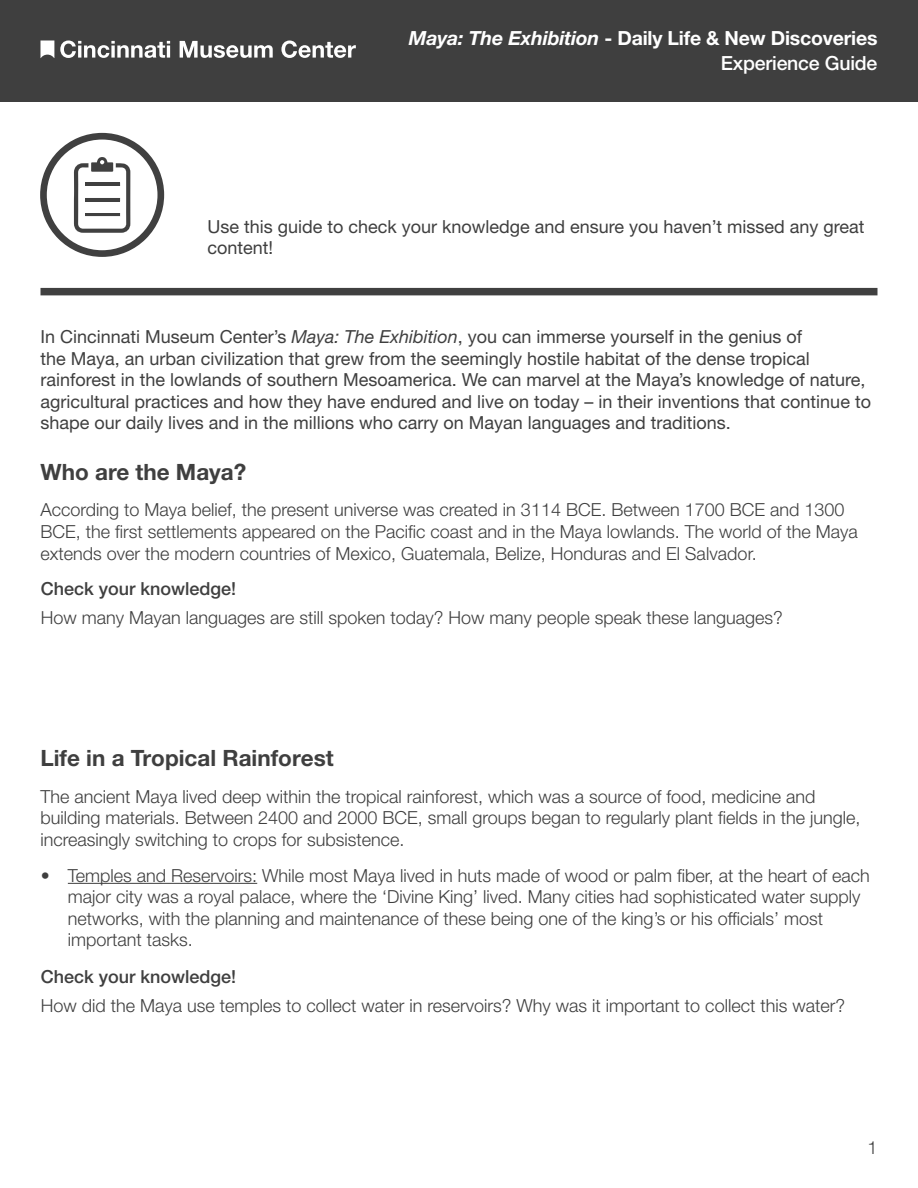
<style>
.page{position:relative;width:918px;height:1188px;background:#fff}
.page>*{position:absolute;margin:0;border:0;box-sizing:border-box;transform-origin:0 0}
.t1{font:700 22.5px "Helvetica Neue LT Std";color:#3f3f3f}
.t2{font:700 19.5px "Helvetica Neue LT Std";letter-spacing:-.01em;color:#fff}
.t3{font:500 19.5px "Helvetica Neue LT Std";letter-spacing:-.01em;color:#fff}
.t4{font:300 18px/21.6px "Helvetica Neue LT Std";color:#3f3f3f}
.t5{font:18px/21.6px "Helvetica Neue LT Std";color:#3f3f3f}
.t6{font:500 18px "Helvetica Neue LT Std";color:#3f3f3f}
.s1{font-style:italic}
.s2{font-weight:500}
</style>
<div class="page">
<div style="left:0;top:0;width:918px;height:102px;background:#3f3f3f"></div>
<svg style="left:41px;top:40px;width:13px;height:18px"></svg>
<svg style="left:60px;top:40px;width:110px;height:18px"></svg>
<svg style="left:180px;top:41px;width:93px;height:17px"></svg>
<svg style="left:281px;top:40px;width:75px;height:18px"></svg>
<div style="left:40px;top:288px;width:838px;height:7px;background:#404040"></div>
<hr style="left:68px;top:883px;width:189px;height:1px;background:#3f3f3f">
<svg style="left:40px;top:133px;width:124px;height:124px"></svg>
<hr style="left:85px;top:213px;width:35px;height:3px;background:#404040">
<hr style="left:85px;top:183px;width:35px;height:3px;background:#404040">
<hr style="left:85px;top:198px;width:35px;height:3px;background:#404040">
<p class="t2" style="left:409px;top:26px;width:470px"><span class="s1">Maya: The Exhibition</span> - Daily Life &amp; New Discoveries</p>
<p class="t3" style="left:721px;top:51px;width:158px">Experience Guide</p>
<p class="t5" style="left:207px;top:215px;width:659px">Use this guide to check your knowledge and ensure you haven’t missed any great content!</p>
<p class="t5" style="left:40px;top:325px;width:832px">In Cincinnati Museum Center’s <span class="s1">Maya: The Exhibition</span>, you can immerse yourself in the genius of<br>the Maya, an urban civilization that grew from the seemingly hostile habitat of the dense tropical rainforest in the lowlands of southern Mesoamerica. We can marvel at the Maya’s knowledge of nature, agricultural practices and how they have endured and live on today – in their inventions that continue to shape our daily lives and in the millions who carry on Mayan languages and traditions.</p>
<p class="t1" style="left:40px;top:458px;width:207px">Who are the Maya?</p>
<p class="t4" style="left:40px;top:499px;width:819px">According to Maya belief, the present universe was created in 3114 BCE. Between 1700 BCE and 1300<br>BCE, the first settlements appeared on the Pacific coast and in the Maya lowlands. The world of the Maya extends over the modern countries of Mexico, Guatemala, Belize, Honduras and El Salvador.</p>
<p class="t4" style="left:41px;top:574px;width:743px;line-height:28.7px"><span class="s2">Check your knowledge!<br></span>How many Mayan languages are still spoken today? How many people speak these languages?</p>
<p class="t1" style="left:41px;top:744px;width:295px">Life in a Tropical Rainforest</p>
<p class="t4" style="left:41px;top:785px;width:821px">The ancient Maya lived deep within the tropical rainforest, which was a source of food, medicine and building materials. Between 2400 and 2000 BCE, small groups began to regularly plant fields in the jungle, increasingly switching to crops for subsistence.</p>
<p class="t4" style="left:68px;top:864px;width:803px;text-indent:-27px">• Temples and Reservoirs: While most Maya lived in huts made of wood or palm fiber, at the heart of each major city was a royal palace, where the ‘Divine King’ lived. Many cities had sophisticated water supply networks, with the planning and maintenance of these being one of the king’s or his officials’ most important tasks.</p>
<p class="t6" style="left:41px;top:966px;width:197px">Check your knowledge!</p>
<p class="t4" style="left:41px;top:994px;width:806px">How did the Maya use temples to collect water in reservoirs? Why was it important to collect this water?</p>
<p class="t4" style="left:867px;top:1136px;width:12px">1</p>
</div>
